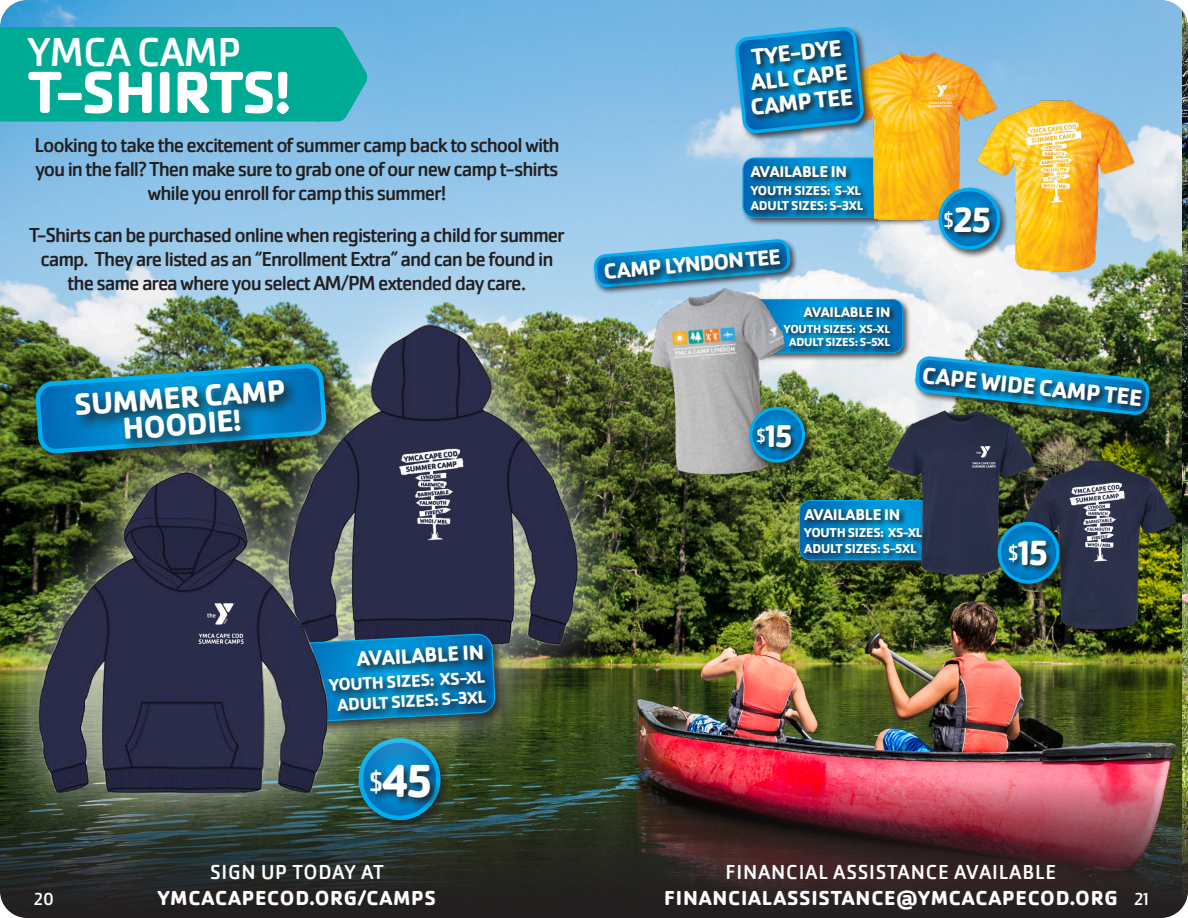
<style>
.page{position:relative;width:1188px;height:918px;background:#fff}
.page>*{position:absolute;margin:0;border:0;box-sizing:border-box;transform-origin:0 0}
.t1{font:700 61.5px "Cachet Pro";letter-spacing:-.015em;color:#fff}
.t2{font:700 48.15px "Cachet Pro";color:#fff}
.t3{font:42px "Cachet Pro";letter-spacing:-.015em;color:#fff}
.t4{font:700 36.3px "Cachet Pro";color:#fff}
.t5{font:700 32.7px "Cachet Pro";color:#fff}
.t6{font:700 31.5px/27px "Cachet Pro";color:#fff;text-align:center}
.t7{font:700 23.85px "Cachet Pro";color:#fff}
.t8{font:700 22.35px "Cachet Pro";color:#fff}
.t9{font:700 21.45px "Cachet Pro";color:#fff}
.t10{font:21px/24px "Cachet Pro";letter-spacing:-.05em;color:#231f20;text-align:center}
.t11{font:700 21px "Cachet Pro";letter-spacing:.035em;color:#fff}
.t12{font:21px "Cachet Pro";letter-spacing:.035em;color:#fff}
.t13{font:18px "Cachet Pro";color:#fff}
.t14{font:700 17.7px "Cachet Pro";color:#fff}
.t15{font:700 16.2px "Cachet Pro";letter-spacing:-.015em;color:#fff}
.t16{font:700 14.7px "Cachet Pro";letter-spacing:-.015em;color:#fff}
.t17{font:700 13.35px "Cachet Pro";letter-spacing:-.015em;color:#fff}
.t18{font:700 12px "Cachet Pro";letter-spacing:-.015em;color:#fff}
.s1{font-weight:400;font-size:27.9px}
.s2{font-weight:400;font-size:18.9px}
.s3{font-weight:400;font-size:21px}
</style>
<div class="page">
<img style="left:0;top:0;width:1188px;height:918px">
<p class="t3" style="left:28px;top:28px;width:215px">YMCA CAMP</p>
<p class="t1" style="left:28px;top:54px;width:265px">T-SHIRTS!</p>
<p class="t10" style="left:34px;top:133px;width:527px">Looking to take the excitement of summer camp back to school with you in the fall? Then make sure to grab one of our new camp t-shirts while you enroll for camp this summer!</p>
<p class="t10" style="left:29px;top:223px;width:537px">T-Shirts can be purchased online when registering a child for summer camp. They are listed as an “Enrollment Extra” and can be found in the same area where you select AM/PM extended day care.</p>
<p class="t6" style="left:74px;top:391px;width:213px;rotate:-4deg">SUMMER CAMP<br>HOODIE!</p>
<p class="t9" style="left:356px;top:645px;width:129px;rotate:-3deg">AVAILABLE IN</p>
<p class="t14" style="left:328px;top:674px;width:158px;rotate:-3deg">YOUTH SIZES: XS-XL</p>
<p class="t14" style="left:337px;top:694px;width:151px;rotate:-3deg">ADULT SIZES: S-3XL</p>
<p class="t2" style="left:369px;top:751px;width:65px"><span class="s1">$</span>45</p>
<p class="t7" style="left:750px;top:42px;width:92px;rotate:-6deg">TYE-DYE</p>
<p class="t7" style="left:749px;top:67px;width:99px;rotate:-6deg">ALL CAPE</p>
<p class="t7" style="left:749px;top:92px;width:105px;rotate:-6deg">CAMP TEE</p>
<p class="t15" style="left:751px;top:162px;width:98px">AVAILABLE IN</p>
<p class="t17" style="left:751px;top:182px;width:112px">YOUTH SIZES: S-XL</p>
<p class="t17" style="left:751px;top:197px;width:114px">ADULT SIZES: S-3XL</p>
<p class="t8" style="left:603px;top:258px;width:179px;rotate:-5deg">CAMP LYNDON TEE</p>
<p class="t16" style="left:804px;top:303px;width:88px">AVAILABLE IN</p>
<p class="t18" style="left:784px;top:321px;width:108px">YOUTH SIZES: XS-XL</p>
<p class="t18" style="left:789px;top:335px;width:103px">ADULT SIZES: S-5XL</p>
<p class="t5" style="left:756px;top:415px;width:38px"><span class="s2">$</span>15</p>
<p class="t4" style="left:943px;top:197px;width:49px"><span class="s3">$</span>25</p>
<p class="t7" style="left:924px;top:360px;width:223px;rotate:6deg">CAPE WIDE CAMP TEE</p>
<p class="t15" style="left:804px;top:504px;width:98px">AVAILABLE IN</p>
<p class="t17" style="left:804px;top:525px;width:120px">YOUTH SIZES: XS-XL</p>
<p class="t17" style="left:804px;top:540px;width:114px">ADULT SIZES: S-5XL</p>
<p class="t4" style="left:1008px;top:530px;width:42px"><span class="s3">$</span>15</p>
<p class="t12" style="left:210px;top:860px;width:175px">SIGN UP TODAY AT</p>
<p class="t11" style="left:158px;top:885px;width:280px">YMCACAPECOD.ORG/CAMPS</p>
<p class="t12" style="left:726px;top:860px;width:332px">FINANCIAL ASSISTANCE AVAILABLE</p>
<p class="t13" style="left:34px;top:888px;width:22px">20</p>
<p class="t11" style="left:664px;top:885px;width:455px">FINANCIALASSISTANCE@YMCACAPECOD.ORG</p>
<p class="t13" style="left:1134px;top:888px;width:17px">21</p>
</div>
